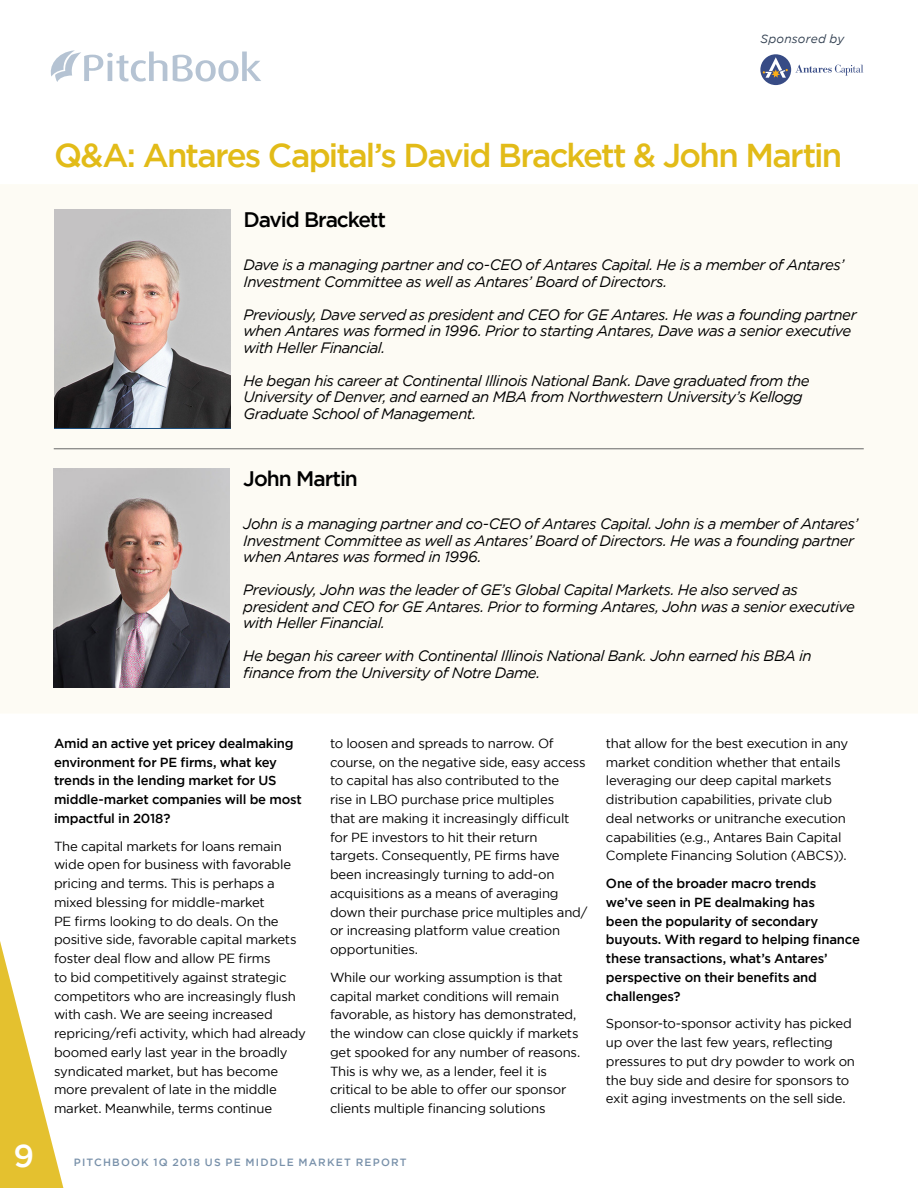
<style>
.page{position:relative;width:918px;height:1188px;background:#fff}
.page>*{position:absolute;margin:0;border:0;box-sizing:border-box;transform-origin:0 0}
.t1{font:500 33px "Gotham";letter-spacing:-.055em;color:#e2bb18}
.t2{font:500 31.5px "Gotham";color:#fff}
.t3{font:500 21px "Gotham";letter-spacing:-.055em;color:#000}
.t4{font:italic 15px/16.5px "Gotham";letter-spacing:-.035em;color:#000}
.Body_copy_-_3_col{font:13.2px/18.8px "Gotham";letter-spacing:-.02em;color:#000}
.Body_copy_-_3_col-2{font:500 13.2px/18.8px "Gotham";letter-spacing:-.015em;color:#000}
.t5{font:italic 12px "Gotham";letter-spacing:.015em;color:#334152}
.t6{font:500 10.5px "Gotham";letter-spacing:.11em;color:#7991aa}
</style>
<div class="page">
<div style="left:0;top:185px;width:918px;height:528px;background:#fdfbf4"></div>
<svg style="left:0;top:941px;width:64px;height:247px"></svg>
<img style="left:54px;top:209px;width:176px;height:219px">
<img style="left:54px;top:468px;width:176px;height:220px">
<hr style="left:54px;top:448px;width:810px;height:1px;background:#666">
<svg style="left:50px;top:50px;width:211px;height:32px"></svg>
<div style="left:760px;top:54px;width:31px;height:31px;background:#374b85;border-radius:50%"></div>
<svg style="left:763px;top:57px;width:25px;height:21px"></svg>
<svg style="left:795px;top:65px;width:68px;height:11px"></svg>
<p class="t5" style="left:760px;top:32px;width:85px">Sponsored by</p>
<p class="t1" style="left:54px;top:136px;width:790px">Q&amp;A: Antares Capital’s David Brackett &amp; John Martin</p>
<p class="t3" style="left:244px;top:207px;width:144px">David Brackett</p>
<p class="t4" style="left:244px;top:257px;width:602px">Dave is a managing partner and co-CEO of Antares Capital. He is a member of Antares’<br>Investment Committee as well as Antares’ Board of Directors.</p>
<p class="t4" style="left:244px;top:306px;width:615px">Previously, Dave served as president and CEO for GE Antares. He was a founding partner when Antares was formed in 1996. Prior to starting Antares, Dave was a senior executive with Heller Financial.</p>
<p class="t4" style="left:244px;top:372px;width:568px">He began his career at Continental Illinois National Bank. Dave graduated from the<br>University of Denver, and earned an MBA from Northwestern University’s Kellogg<br>Graduate School of Management.</p>
<p class="t3" style="left:243px;top:467px;width:116px">John Martin</p>
<p class="t4" style="left:243px;top:516px;width:616px">John is a managing partner and co-CEO of Antares Capital. John is a member of Antares’<br>Investment Committee as well as Antares’ Board of Directors. He was a founding partner when Antares was formed in 1996.</p>
<p class="t4" style="left:243px;top:582px;width:613px">Previously, John was the leader of GE’s Global Capital Markets. He also served as president and CEO for GE Antares. Prior to forming Antares, John was a senior executive with Heller Financial.</p>
<p class="t4" style="left:243px;top:648px;width:570px">He began his career with Continental Illinois National Bank. John earned his BBA in finance from the University of Notre Dame.</p>
<p class="t2" style="left:14px;top:1138px;width:22px">9</p>
<p class="Body_copy_-_3_col-2" style="left:54px;top:733px;width:249px">Amid an active yet pricey dealmaking environment for PE firms, what key trends in the lending market for US middle-market companies will be most impactful in 2018?</p>
<p class="Body_copy_-_3_col" style="left:54px;top:836px;width:254px">The capital markets for loans remain wide open for business with favorable pricing and terms. This is perhaps a mixed blessing for middle-market<br>PE firms looking to do deals. On the positive side, favorable capital markets foster deal flow and allow PE firms<br>to bid competitively against strategic competitors who are increasingly flush with cash. We are seeing increased repricing/refi activity, which had already boomed early last year in the broadly syndicated market, but has become more prevalent of late in the middle market. Meanwhile, terms continue</p>
<p class="Body_copy_-_3_col" style="left:330px;top:734px;width:259px">to loosen and spreads to narrow. Of course, on the negative side, easy access to capital has also contributed to the<br>rise in LBO purchase price multiples<br>that are making it increasingly difficult for PE investors to hit their return targets. Consequently, PE firms have been increasingly turning to add-on acquisitions as a means of averaging down their purchase price multiples and/ or increasing platform value creation opportunities.</p>
<p class="Body_copy_-_3_col" style="left:330px;top:968px;width:252px">While our working assumption is that capital market conditions will remain favorable, as history has demonstrated, the window can close quickly if markets get spooked for any number of reasons.<br>This is why we, as a lender, feel it is critical to be able to offer our sponsor clients multiple financing solutions</p>
<p class="t6" style="left:74px;top:1156px;width:334px">PITCHBOOK 1Q 2018 US PE MIDDLE MARKET REPORT</p>
<p class="Body_copy_-_3_col" style="left:606px;top:734px;width:244px">that allow for the best execution in any market condition whether that entails leveraging our deep capital markets distribution capabilities, private club deal networks or unitranche execution capabilities (e.g., Antares Bain Capital Complete Financing Solution (ABCS)).</p>
<p class="Body_copy_-_3_col-2" style="left:606px;top:874px;width:255px">One of the broader macro trends<br>we’ve seen in PE dealmaking has<br>been the popularity of secondary buyouts. With regard to helping finance these transactions, what’s Antares’ perspective on their benefits and challenges?</p>
<p class="Body_copy_-_3_col" style="left:606px;top:1014px;width:251px">Sponsor-to-sponsor activity has picked up over the last few years, reflecting pressures to put dry powder to work on the buy side and desire for sponsors to exit aging investments on the sell side.</p>
</div>
